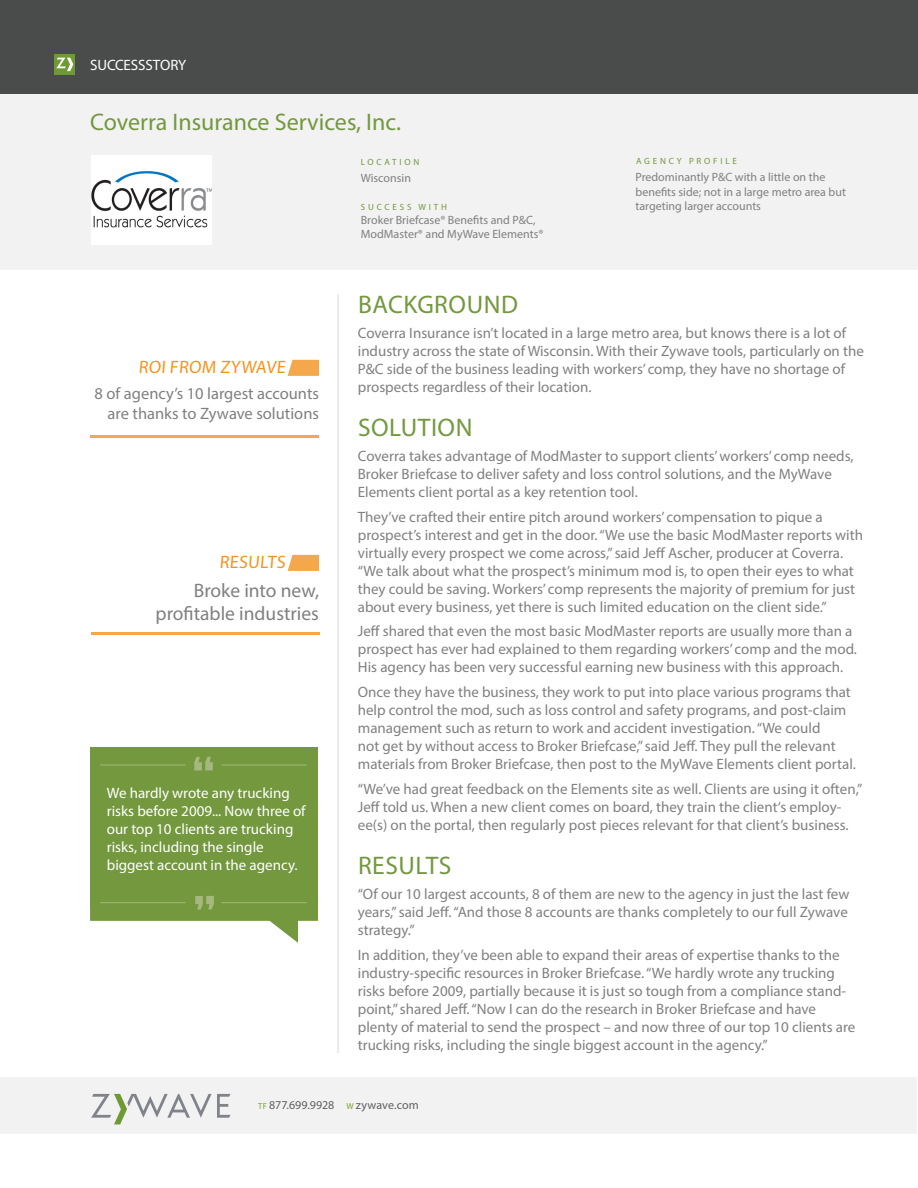
<style>
.page{position:relative;width:918px;height:1188px;background:#fff}
.page>*{position:absolute;margin:0;border:0;box-sizing:border-box;transform-origin:0 0}
.t1{font:25.5px "Myriad Pro";letter-spacing:.02em;color:#73983e}
.t2{font:24px "Myriad Pro";color:#73983e}
.t3{font:19.5px/23.4px "Myriad Pro";color:#7f807f;text-align:right}
.t4{font:18px "Myriad Pro";color:#f2951f}
.t5{font:16.5px/19.8px "Myriad Pro";color:#7f807f;text-align:right}
.t6{font:15px/18px "Myriad Pro";color:#7f807f}
.t7{font:15px/18px "Myriad Pro";color:#fff}
.t8{font:12px/14.4px "Myriad Pro";color:#7f807f}
.t9{font:12px "Myriad Pro";color:#5f5f62}
.t10{font:9px "Myriad Pro";letter-spacing:.31em;color:#73983e}
.s1{font-size:8.7px;color:#78a22d}
</style>
<div class="page">
<div style="left:90px;top:768px;width:228px;height:139px;background:#73983e"></div>
<div style="left:1px;top:1077px;width:916px;height:56px;background:#f2f2f2"></div>
<div style="left:0;top:93px;width:918px;height:177px;background:#f2f2f2"></div>
<div style="left:0;top:0;width:918px;height:93px;background:#4a4c4c"></div>
<div style="left:54px;top:54px;width:21px;height:21px;background:#6e9a34"></div>
<svg style="left:56px;top:58px;width:17px;height:13px"></svg>
<svg style="left:288px;top:555px;width:31px;height:16px"></svg>
<hr style="left:91px;top:632px;width:228px;height:3px;background:#f4a84b">
<svg style="left:288px;top:360px;width:31px;height:16px"></svg>
<svg style="left:91px;top:1094px;width:140px;height:30px"></svg>
<hr style="left:337px;top:294px;width:2px;height:759px;background:#e4e5e6">
<div style="left:90px;top:747px;width:228px;height:21px;background:#73983e"></div>
<svg style="left:194px;top:757px;width:19px;height:13px"></svg>
<hr style="left:221px;top:765px;width:86px;height:1px;background:#a5b87e">
<hr style="left:100px;top:765px;width:86px;height:1px;background:#a5b87e">
<svg style="left:90px;top:896px;width:228px;height:47px"></svg>
<hr style="left:221px;top:902px;width:86px;height:1px;background:#a5b87e">
<hr style="left:100px;top:902px;width:86px;height:1px;background:#a5b87e">
<img style="left:91px;top:155px;width:120px;height:90px">
<hr style="left:90px;top:435px;width:228px;height:2px;background:#f4a84b">
<p class="t7" style="left:90px;top:56px;width:98px">SUCCESSSTORY</p>
<p class="t2" style="left:90px;top:107px;width:312px">Coverra Insurance Services, Inc.</p>
<p class="t10" style="left:361px;top:156px;width:60px">LOCATION</p>
<p class="t10" style="left:636px;top:156px;width:102px">AGENCY PROFILE</p>
<p class="t10" style="left:361px;top:202px;width:88px">SUCCESS WITH</p>
<p class="t8" style="left:636px;top:170px;width:212px">Predominantly P&amp;C with a little on the benefits side; not in a large metro area but targeting larger accounts</p>
<p class="t8" style="left:361px;top:170px;width:52px">Wisconsin</p>
<p class="t8" style="left:361px;top:212px;width:184px">Broker Briefcase® Benefits and P&amp;C,<br>ModMaster® and MyWave Elements®</p>
<p class="t4" style="left:138px;top:356px;width:150px">ROI FROM ZYWAVE</p>
<p class="t5" style="left:95px;top:384px;width:226px">8 of agency’s 10 largest accounts are thanks to Zywave solutions</p>
<p class="t4" style="left:219px;top:551px;width:69px">RESULTS</p>
<p class="t3" style="left:156px;top:578px;width:165px">Broke into new, profitable industries</p>
<p class="t7" style="left:107px;top:784px;width:200px">We hardly wrote any trucking risks before 2009... Now three of our top 10 clients are trucking risks, including the single biggest account in the agency.</p>
<p class="t1" style="left:358px;top:289px;width:161px">BACKGROUND</p>
<p class="t6" style="left:358px;top:324px;width:508px">Coverra Insurance isn’t located in a large metro area, but knows there is a lot of industry across the state of Wisconsin. With their Zywave tools, particularly on the P&amp;C side of the business leading with workers’ comp, they have no shortage of prospects regardless of their location.</p>
<p class="t1" style="left:358px;top:412px;width:116px">SOLUTION</p>
<p class="t6" style="left:358px;top:447px;width:497px">Coverra takes advantage of ModMaster to support clients’ workers’ comp needs,<br>Broker Briefcase to deliver safety and loss control solutions, and the MyWave<br>Elements client portal as a key retention tool.</p>
<p class="t6" style="left:358px;top:507px;width:507px">They’ve crafted their entire pitch around workers’ compensation to pique a prospect’s interest and get in the door. “We use the basic ModMaster reports with virtually every prospect we come across,” said Jeff Ascher, producer at Coverra. “We talk about what the prospect’s minimum mod is, to open their eyes to what they could be saving. Workers’ comp represents the majority of premium for just about every business, yet there is such limited education on the client side.”</p>
<p class="t6" style="left:358px;top:622px;width:501px">Jeff shared that even the most basic ModMaster reports are usually more than a prospect has ever had explained to them regarding workers’ comp and the mod.<br>His agency has been very successful earning new business with this approach.</p>
<p class="t6" style="left:358px;top:683px;width:500px">Once they have the business, they work to put into place various programs that help control the mod, such as loss control and safety programs, and post-claim management such as return to work and accident investigation. “We could<br>not get by without access to Broker Briefcase,” said Jeff. They pull the relevant materials from Broker Briefcase, then post to the MyWave Elements client portal.</p>
<p class="t6" style="left:358px;top:780px;width:506px">“We’ve had great feedback on the Elements site as well. Clients are using it often,”<br>Jeff told us. When a new client comes on board, they train the client‘s employ&shy;ee(s) on the portal, then regularly post pieces relevant for that client’s business.</p>
<p class="t1" style="left:358px;top:850px;width:95px">RESULTS</p>
<p class="t6" style="left:358px;top:885px;width:493px;text-align:justify">“Of our 10 largest accounts, 8 of them are new to the agency in just the last few years,” said Jeff. “And those 8 accounts are thanks completely to our full Zywave strategy.”</p>
<p class="t6" style="left:358px;top:945px;width:499px">In addition, they’ve been able to expand their areas of expertise thanks to the industry-specific resources in Broker Briefcase. “We hardly wrote any trucking risks before 2009, partially because it is just so tough from a compliance stand&shy;point,” shared Jeff. “Now I can do the research in Broker Briefcase and have plenty of material to send the prospect – and now three of our top 10 clients are trucking risks, including the single biggest account in the agency.”</p>
<p class="t9" style="left:258px;top:1098px;width:162px"><span class="s1">TF</span> 877.699.9928 <span class="s1">W</span> zywave.com</p>
</div>
